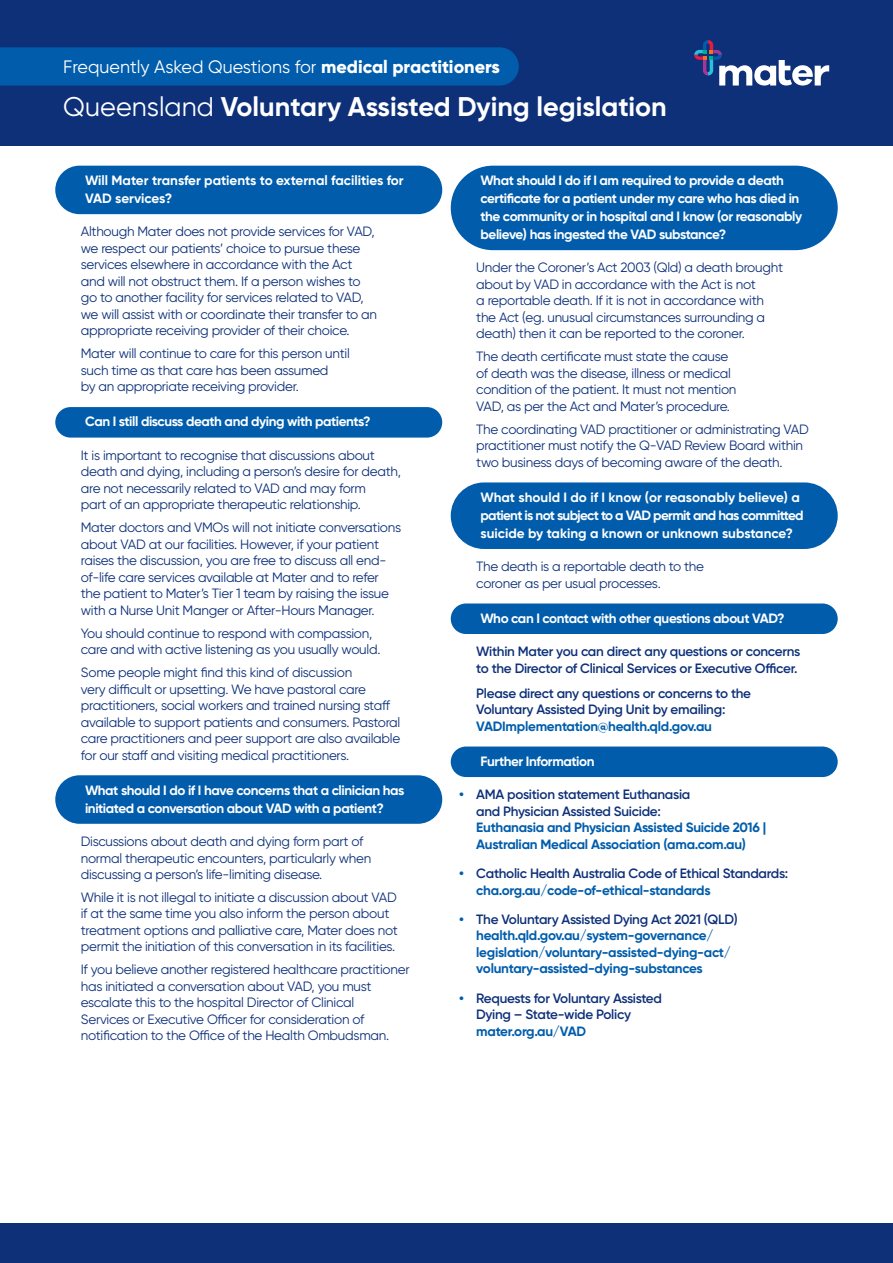
<style>
.page{position:relative;width:893px;height:1263px;background:#fff}
.page>*{position:absolute;margin:0;border:0;box-sizing:border-box;transform-origin:0 0}
.t1{font:700 27px "Gilroy";color:#fff}
.t2{font:18px "Gilroy";color:#fff}
.Indent_Answers{font:13.5px/16.5px "Gilroy";letter-spacing:-.02em;color:#0d3079}
.Questions{font:700 13.5px/18px "Gilroy";letter-spacing:-.03em;color:#fff}
.Indent_Answers-2{font:700 13.5px/16.5px "Gilroy";letter-spacing:-.02em;color:#015dac}
.Indent_Answers-3{font:600 13.5px/16.5px "Gilroy";letter-spacing:-.02em;color:#0d3079}
.Questions-2{font:700 13.5px/18px "Gilroy";letter-spacing:-.01em;color:#fff}
.Questions-3{font:700 13.5px/18px "Gilroy";color:#fff}
.s1{font-weight:800}
.s2{font-weight:400}
.s3{font-weight:600;color:#0d3079}
.s4{font-weight:700;color:#015dac}
</style>
<div class="page">
<div style="left:0;top:0;width:893px;height:146px;background:#0d3079"></div>
<div style="left:0;top:47px;width:519px;height:39px;background:#015dac"></div>
<svg style="left:694px;top:40px;width:135px;height:46px"></svg>
<div style="left:55px;top:166px;width:387px;height:48px;background:#015dac;border-radius:24px"></div>
<div style="left:55px;top:407px;width:387px;height:31px;background:#015dac;border-radius:15px"></div>
<div style="left:55px;top:775px;width:387px;height:49px;background:#015dac;border-radius:24px"></div>
<div style="left:451px;top:166px;width:387px;height:84px;background:#015dac;border-radius:42px"></div>
<div style="left:451px;top:482px;width:387px;height:67px;background:#015dac;border-radius:33px"></div>
<div style="left:451px;top:603px;width:387px;height:31px;background:#015dac;border-radius:15px"></div>
<div style="left:451px;top:746px;width:387px;height:31px;background:#015dac;border-radius:15px"></div>
<div style="left:0;top:1223px;width:893px;height:40px;background:#0d3079"></div>
<h2 class="t2" style="left:63px;top:56px;width:438px">Frequently Asked Questions for <span class="s1">medical practitioners</span></h2>
<h1 class="t1" style="left:63px;top:90px;width:605px"><span class="s2">Queensland</span> Voluntary Assisted Dying legislation</h1>
<p class="Questions-3" style="left:85px;top:171px;width:320px">Will Mater transfer patients to external facilities for<br>VAD services?</p>
<p class="Indent_Answers" style="left:81px;top:223px;width:298px">Although Mater does not provide services for VAD, we respect our patients’ choice to pursue these services elsewhere in accordance with the Act and will not obstruct them. If a person wishes to go to another facility for services related to VAD, we will assist with or coordinate their transfer to an appropriate receiving provider of their choice.</p>
<p class="Indent_Answers" style="left:81px;top:345px;width:270px">Mater will continue to care for this person until such time as that care has been assumed<br>by an appropriate receiving provider.</p>
<p class="Questions" style="left:85px;top:413px;width:287px">Can I still discuss death and dying with patients?</p>
<p class="Indent_Answers" style="left:81px;top:447px;width:322px">It is important to recognise that discussions about death and dying, including a person’s desire for death, are not necessarily related to VAD and may form<br>part of an appropriate therapeutic relationship.</p>
<p class="Indent_Answers" style="left:81px;top:519px;width:322px">Mater doctors and VMOs will not initiate conversations about VAD at our facilities. However, if your patient raises the discussion, you are free to discuss all end&shy;of-life care services available at Mater and to refer the patient to Mater’s Tier 1 team by raising the issue with a Nurse Unit Manger or After-Hours Manager.</p>
<p class="Indent_Answers" style="left:81px;top:624px;width:301px">You should continue to respond with compassion, care and with active listening as you usually would.</p>
<p class="Indent_Answers" style="left:81px;top:664px;width:321px">Some people might find this kind of discussion<br>very difficult or upsetting. We have pastoral care practitioners, social workers and trained nursing staff available to support patients and consumers. Pastoral care practitioners and peer support are also available for our staff and visiting medical practitioners.</p>
<p class="Questions" style="left:85px;top:781px;width:321px">What should I do if I have concerns that a clinician has initiated a conversation about VAD with a patient?</p>
<p class="Indent_Answers" style="left:81px;top:833px;width:292px">Discussions about death and dying form part of normal therapeutic encounters, particularly when discussing a person’s life-limiting disease.</p>
<p class="Indent_Answers" style="left:81px;top:889px;width:319px">While it is not illegal to initiate a discussion about VAD if at the same time you also inform the person about treatment options and palliative care, Mater does not permit the initiation of this conversation in its facilities.</p>
<p class="Indent_Answers" style="left:81px;top:961px;width:330px">If you believe another registered healthcare practitioner has initiated a conversation about VAD, you must escalate this to the hospital Director of Clinical<br>Services or Executive Officer for consideration of notification to the Office of the Health Ombudsman.</p>
<p class="Questions" style="left:480px;top:171px;width:323px">What should I do if I am required to provide a death certificate for a patient under my care who has died in the community or in hospital and I know (or reasonably believe) has ingested the VAD substance?</p>
<p class="Indent_Answers" style="left:476px;top:259px;width:308px">Under the Coroner’s Act 2003 (Qld) a death brought about by VAD in accordance with the Act is not<br>a reportable death. If it is not in accordance with the Act (eg. unusual circumstances surrounding a death) then it can be reported to the coroner.</p>
<p class="Indent_Answers" style="left:476px;top:348px;width:262px">The death certificate must state the cause of death was the disease, illness or medical condition of the patient. It must not mention VAD, as per the Act and Mater’s procedure.</p>
<p class="Indent_Answers" style="left:476px;top:421px;width:334px">The coordinating VAD practitioner or administrating VAD practitioner must notify the Q-VAD Review Board within two business days of becoming aware of the death.</p>
<p class="Questions-2" style="left:480px;top:488px;width:325px">What should I do if I know (or reasonably believe) a patient is not subject to a VAD permit and has committed suicide by taking a known or unknown substance?</p>
<p class="Indent_Answers" style="left:476px;top:558px;width:229px">The death is a reportable death to the coroner as per usual processes.</p>
<p class="Questions" style="left:480px;top:609px;width:306px">Who can I contact with other questions about VAD?</p>
<p class="Indent_Answers-3" style="left:476px;top:643px;width:326px">Within Mater you can direct any questions or concerns to the Director of Clinical Services or Executive Officer.</p>
<p class="Indent_Answers-3" style="left:476px;top:685px;width:276px">Please direct any questions or concerns to the<br>Voluntary Assisted Dying Unit by emailing:</p>
<p class="Indent_Answers-2" style="left:476px;top:718px;width:237px">VADImplementation@health.qld.gov.au</p>
<p class="Questions" style="left:480px;top:752px;width:115px">Further Information</p>
<p class="Indent_Answers-2" style="left:476px;top:786px;width:291px;text-indent:-17px">• <span class="s3">AMA position statement Euthanasia<br>and Physician Assisted Suicide:<br></span>Euthanasia and Physician Assisted Suicide 2016 | Australian Medical Association (ama.com.au)</p>
<p class="Indent_Answers-3" style="left:476px;top:865px;width:314px;text-indent:-17px"><span class="s4">•</span> Catholic Health Australia Code of Ethical Standards: <span class="s4">cha.org.au/code-of-ethical-standards</span></p>
<p class="Indent_Answers-2" style="left:476px;top:911px;width:263px;text-indent:-17px">• <span class="s3">The Voluntary Assisted Dying Act 2021 (QLD) </span>health.qld.gov.au/system-governance/ legislation/voluntary-assisted-dying-act/ voluntary-assisted-dying-substances</p>
<p class="Indent_Answers-3" style="left:476px;top:989px;width:187px;text-indent:-17px"><span class="s4">•</span> Requests for Voluntary Assisted<br>Dying – State-wide Policy <span class="s4">mater.org.au/VAD</span></p>
</div>
